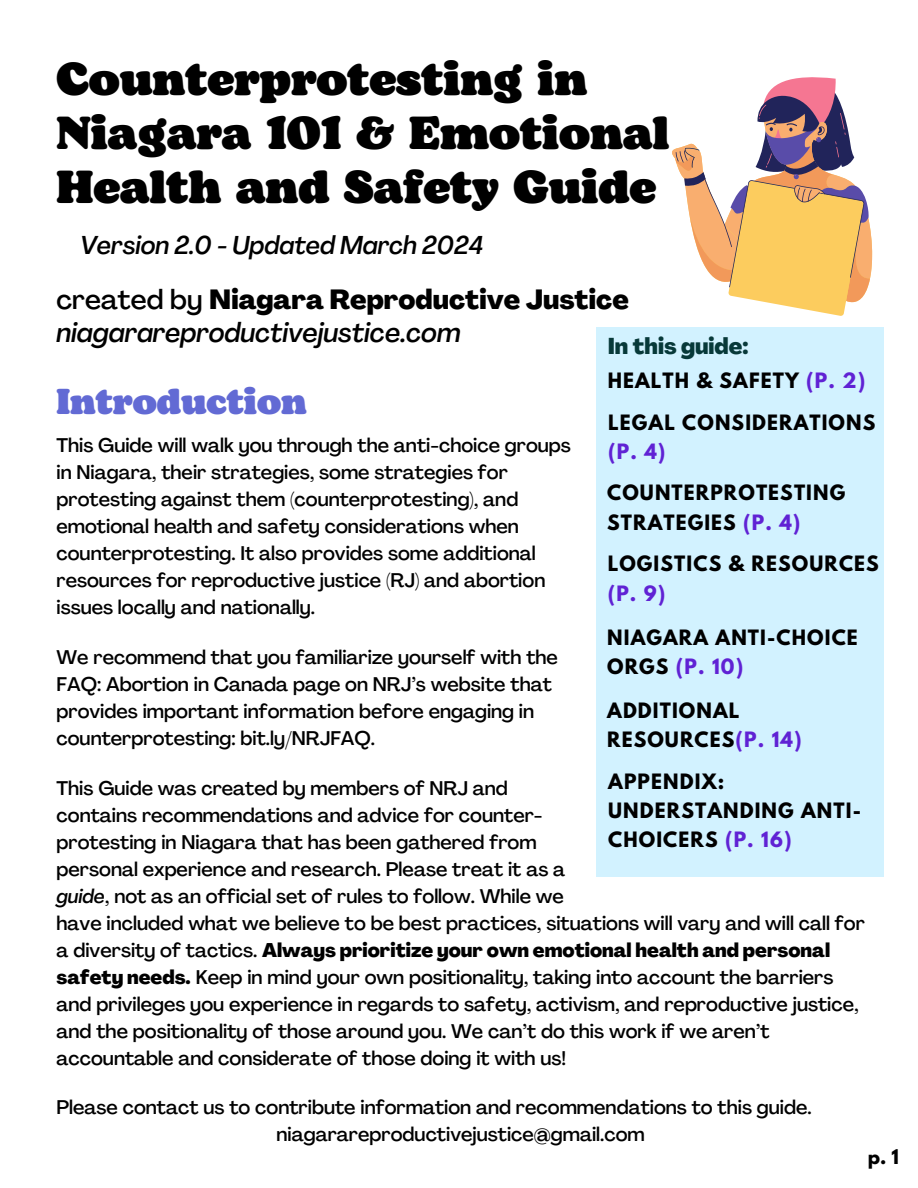
<style>
.page{position:relative;width:918px;height:1188px;background:#fff}
.page>*{position:absolute;margin:0;border:0;box-sizing:border-box;transform-origin:0 0}
.t1{font:900 46.2px/54px "Bogart";color:#000}
.t2{font:900 36px "Bogart";color:#626ad4}
.t3{font:italic 500 27.3px/32.8px "Agrandir";color:#000}
.t4{font:italic 500 25.5px "Agrandir";color:#000}
.t5{font:800 22.5px "Agrandir";color:#073939}
.t6{font:500 19.5px/27px "Agrandir";color:#000}
.t7{font:700 18.75px/29.2px "League Spartan";letter-spacing:.06em;color:#000}
.t8{font:700 18.75px "League Spartan";color:#6022d4}
.t9{font:700 18px "League Spartan";color:#000}
.s1{font-style:normal}
.s2{font-weight:800;font-style:normal}
.s3{color:#6022d4}
.s4{font-style:italic}
.s5{font-weight:800}
</style>
<div class="page">
<svg style="left:672px;top:77px;width:201px;height:239px"></svg>
<div style="left:596px;top:327px;width:287px;height:550px;background:#d2f2ff"></div>
<h1 class="t1" style="left:57px;top:54px;width:615px">Counterprotesting in<br>Niagara 101 &amp; Emotional<br>Health and Safety Guide</h1>
<h3 class="t4" style="left:80px;top:230px;width:405px">Version 2.0 - Updated March 2024</h3>
<h3 class="t3" style="left:57px;top:283px;width:574px"><span class="s1">created by</span> <span class="s2">Niagara Reproductive Justice </span>niagarareproductivejustice.com</h3>
<p class="t5" style="left:608px;top:332px;width:142px">In this guide:</p>
<p class="t7" style="left:608px;top:365px;width:259px">HEALTH &amp; SAFETY <span class="s3">(P. 2)</span></p>
<p class="t7" style="left:608px;top:407px;width:269px">LEGAL CONSIDERATIONS</p>
<p class="t8" style="left:608px;top:437px;width:59px">(P. 4)</p>
<h2 class="t2" style="left:57px;top:376px;width:252px">Introduction</h2>
<p class="t6" style="left:57px;top:431px;width:516px">This Guide will walk you through the anti-choice groups in Niagara, their strategies, some strategies for protesting against them (counterprotesting), and emotional health and safety considerations when counterprotesting. It also provides some additional resources for reproductive justice (RJ) and abortion issues locally and nationally.</p>
<p class="t7" style="left:607px;top:478px;width:240px">COUNTERPROTESTING<br>STRATEGIES <span class="s3">(P. 4)</span></p>
<p class="t7" style="left:608px;top:549px;width:273px">LOGISTICS &amp; RESOURCES</p>
<p class="t8" style="left:608px;top:578px;width:59px">(P. 9)</p>
<p class="t7" style="left:607px;top:622px;width:252px">NIAGARA ANTI-CHOICE<br>ORGS <span class="s3">(P. 10)</span></p>
<p class="t7" style="left:607px;top:695px;width:196px">ADDITIONAL<br>RESOURCES<span class="s3">(P. 14)</span></p>
<p class="t7" style="left:608px;top:766px;width:254px">APPENDIX:<br>UNDERSTANDING ANTI-<br>CHOICERS <span class="s3">(P. 16)</span></p>
<p class="t6" style="left:57px;top:643px;width:503px">We recommend that you familiarize yourself with the FAQ: Abortion in Canada page on NRJ’s website that provides important information before engaging in counterprotesting: bit.ly/NRJFAQ.</p>
<p class="t6" style="left:57px;top:775px;width:810px">This Guide was created by members of NRJ and<br>contains recommendations and advice for counter-<br>protesting in Niagara that has been gathered from<br>personal experience and research. Please treat it as a<br><span class="s4">guide</span>, not as an official set of rules to follow. While we<br>have included what we believe to be best practices, situations will vary and will call for a diversity of tactics. <span class="s5">Always prioritize your own emotional health and personal safety needs.</span> Keep in mind your own positionality, taking into account the barriers and privileges you experience in regards to safety, activism, and reproductive justice, and the positionality of those around you. We can’t do this work if we aren’t accountable and considerate of those doing it with us!</p>
<p class="t6" style="left:277px;top:1094px;width:537px;text-indent:-220px">Please contact us to contribute information and recommendations to this guide. niagarareproductivejustice@gmail.com</p>
<p class="t9" style="left:868px;top:1143px;width:32px">p. 1</p>
</div>
